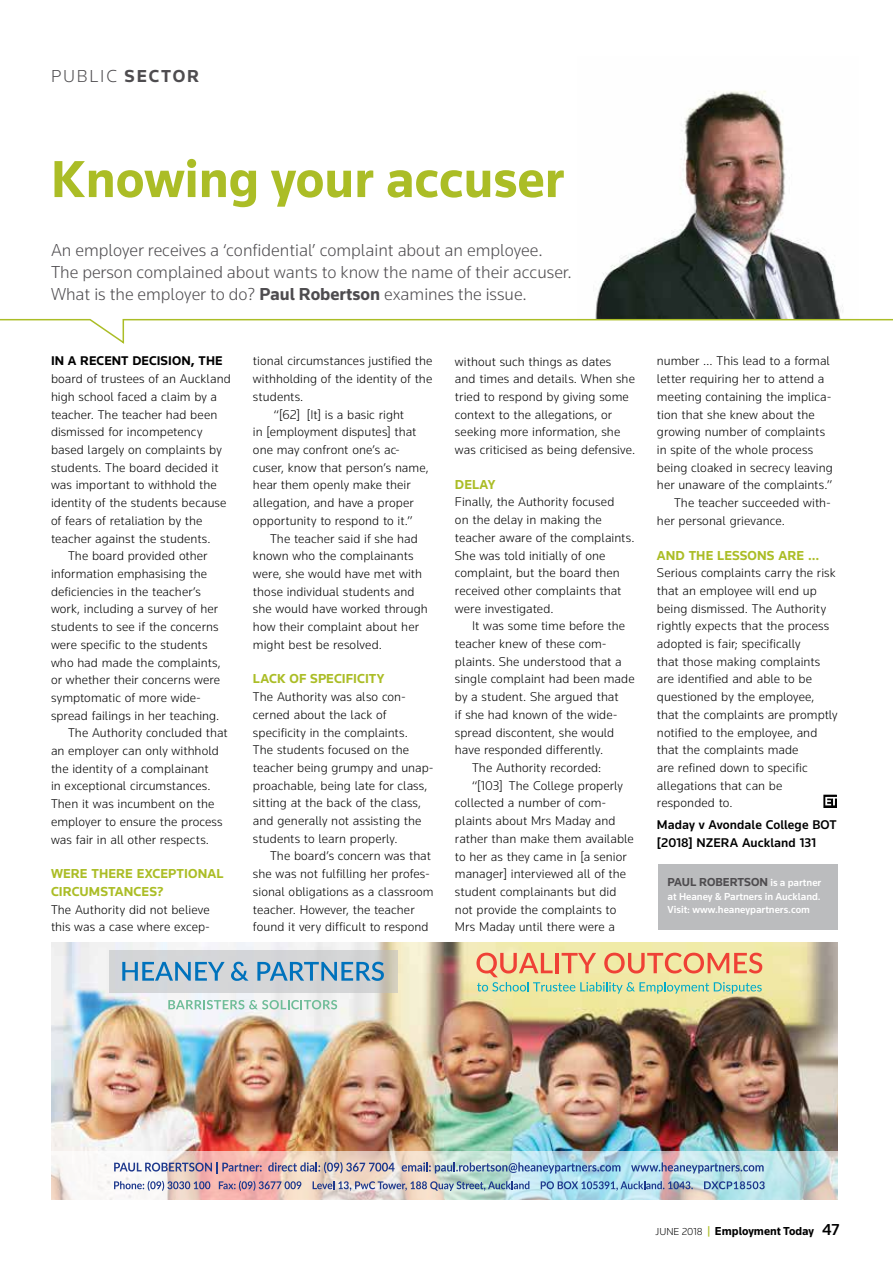
<style>
.page{position:relative;width:893px;height:1263px;background:#fff}
.page>*{position:absolute;margin:0;border:0;box-sizing:border-box;transform-origin:0 0}
.t1{font:700 54px "Knowledge";color:#abbd26}
.t2{font:300 18px/21.6px "Knowledge";color:#4e4c4f}
.t3{font:700 13.5px/17.7px "Knowledge";letter-spacing:.005em;color:#abbd26}
.t4{font:300 13.2px/17.7px "Knowledge";letter-spacing:.005em;color:#000}
.t5{font:500 13.2px/17.7px "Knowledge";letter-spacing:.005em;color:#000}
.t6{font:700 13.2px "Knowledge";letter-spacing:.005em;color:#000}
.t7{font:700 12px "Knowledge";color:#000}
.t8{font:700 12px "Knowledge";color:#4e4c4f}
.t9{font:500 10.5px/13.5px "Knowledge";color:#fff}
.s1{font-weight:700}
.s2{font-weight:500;font-size:10.5px;color:#fff}
.s3{font-weight:300;font-size:10.5px}
.s4{font-weight:500;font-size:10.5px;color:#abbd26}
.s5{font-weight:500;font-size:16.5px}
</style>
<div class="page">
<img style="left:595px;top:91px;width:248px;height:227px">
<img style="left:51px;top:943px;width:787px;height:209px">
<svg style="left:51px;top:1152px;width:787px;height:47px"></svg>
<svg style="left:476px;top:953px;width:286px;height:40px"></svg>
<svg style="left:109px;top:950px;width:288px;height:43px;fill:#d3d5d7"></svg>
<svg style="left:122px;top:962px;width:103px;height:19px"></svg>
<svg style="left:231px;top:962px;width:18px;height:19px"></svg>
<svg style="left:257px;top:962px;width:127px;height:19px"></svg>
<svg style="left:168px;top:1000px;width:169px;height:9px"></svg>
<svg style="left:114px;top:1162px;width:148px;height:11px"></svg>
<svg style="left:268px;top:1162px;width:127px;height:11px"></svg>
<svg style="left:402px;top:1162px;width:218px;height:11px"></svg>
<svg style="left:631px;top:1162px;width:133px;height:11px"></svg>
<svg style="left:114px;top:1181px;width:96px;height:10px"></svg>
<svg style="left:219px;top:1181px;width:82px;height:10px"></svg>
<svg style="left:313px;top:1181px;width:216px;height:10px"></svg>
<svg style="left:541px;top:1181px;width:152px;height:10px"></svg>
<svg style="left:704px;top:1181px;width:61px;height:8px"></svg>
<svg style="left:0;top:318px;width:893px;height:26px"></svg>
<div style="left:658px;top:864px;width:180px;height:66px;background:#bbbcbe"></div>
<div style="left:823px;top:795px;width:14px;height:13px;border:1px solid #000"></div>
<svg style="left:825px;top:797px;width:12px;height:8px"></svg>
<h2 class="t2" style="left:51px;top:65px;width:150px">PUBLIC <span class="s1">SECTOR</span></h2>
<h1 class="t1" style="left:51px;top:146px;width:514px">Knowing your accuser</h1>
<h2 class="t2" style="left:51px;top:239px;width:522px">An employer receives a ‘confidential’ complaint about an employee.<br>The person complained about wants to know the name of their accuser.<br>What is the employer to do? <span class="s1">Paul Robertson</span> examines the issue.</h2>
<p class="t6" style="left:51px;top:353px;width:173px">IN A RECENT DECISION, THE</p>
<p class="t4" style="left:51px;top:370px;width:181px">board of trustees of an Auckland</p>
<p class="t4" style="left:51px;top:387px;width:168px">high school faced a claim by a</p>
<p class="t4" style="left:51px;top:405px;width:168px">teacher. The teacher had been</p>
<p class="t4" style="left:51px;top:423px;width:153px">dismissed for incompetency</p>
<p class="t4" style="left:51px;top:440px;width:172px">based largely on complaints by</p>
<p class="t4" style="left:51px;top:458px;width:169px">students. The board decided it</p>
<p class="t4" style="left:51px;top:476px;width:167px">was important to withhold the</p>
<p class="t4" style="left:51px;top:494px;width:177px">identity of the students because</p>
<p class="t4" style="left:51px;top:511px;width:153px">of fears of retaliation by the</p>
<p class="t4" style="left:51px;top:529px;width:161px">teacher against the students.</p>
<p class="t4" style="left:68px;top:547px;width:141px">The board provided other</p>
<p class="t4" style="left:51px;top:564px;width:158px">information emphasising the</p>
<p class="t4" style="left:51px;top:582px;width:151px">deficiencies in the teacher’s</p>
<p class="t4" style="left:51px;top:600px;width:169px">work, including a survey of her</p>
<p class="t4" style="left:51px;top:618px;width:169px">students to see if the concerns</p>
<p class="t4" style="left:51px;top:635px;width:158px">were specific to the students</p>
<p class="t4" style="left:51px;top:653px;width:171px">who had made the complaints,</p>
<p class="t4" style="left:51px;top:671px;width:171px">or whether their concerns were</p>
<p class="t4" style="left:51px;top:688px;width:152px">symptomatic of more wide-</p>
<p class="t4" style="left:51px;top:706px;width:170px">spread failings in her teaching.</p>
<p class="t4" style="left:68px;top:724px;width:161px">The Authority concluded that</p>
<p class="t4" style="left:51px;top:741px;width:169px">an employer can only withhold</p>
<p class="t4" style="left:51px;top:759px;width:159px">the identity of a complainant</p>
<p class="t4" style="left:51px;top:777px;width:161px">in exceptional circumstances.</p>
<p class="t4" style="left:51px;top:795px;width:165px">Then it was incumbent on the</p>
<p class="t4" style="left:51px;top:812px;width:173px">employer to ensure the process</p>
<p class="t4" style="left:51px;top:830px;width:160px">was fair in all other respects.</p>
<p class="t3" style="left:51px;top:864px;width:174px">WERE THERE EXCEPTIONAL<br>CIRCUMSTANCES?</p>
<p class="t4" style="left:51px;top:900px;width:161px">The Authority did not believe this was a case where excep-</p>
<p class="t4" style="left:253px;top:352px;width:181px">tional circumstances justified the</p>
<p class="t4" style="left:253px;top:370px;width:181px">withholding of the identity of the</p>
<p class="t4" style="left:253px;top:387px;width:52px">students.</p>
<p class="t4" style="left:274px;top:405px;width:132px">“[62] [It] is a basic right</p>
<p class="t4" style="left:253px;top:423px;width:165px">in [employment disputes] that</p>
<p class="t4" style="left:253px;top:440px;width:148px">one may confront one’s ac-</p>
<p class="t4" style="left:253px;top:458px;width:177px">cuser, know that person’s name,</p>
<p class="t4" style="left:253px;top:476px;width:159px">hear them openly make their</p>
<p class="t4" style="left:253px;top:494px;width:162px">allegation, and have a proper</p>
<p class="t4" style="left:253px;top:511px;width:161px">opportunity to respond to it.”</p>
<p class="t4" style="left:270px;top:529px;width:149px">The teacher said if she had</p>
<p class="t4" style="left:253px;top:547px;width:162px">known who the complainants</p>
<p class="t4" style="left:253px;top:564px;width:171px">were, she would have met with</p>
<p class="t4" style="left:253px;top:582px;width:163px">those individual students and</p>
<p class="t4" style="left:253px;top:600px;width:176px">she would have worked through</p>
<p class="t4" style="left:253px;top:618px;width:167px">how their complaint about her</p>
<p class="t4" style="left:253px;top:635px;width:130px">might best be resolved.</p>
<p class="t3" style="left:253px;top:670px;width:133px">LACK OF SPECIFICITY</p>
<p class="t4" style="left:253px;top:688px;width:182px">The Authority was also con&shy;cerned about the lack of specificity in the complaints.<br>The students focused on the teacher being grumpy and unap&shy;proachable, being late for class, sitting at the back of the class, and generally not assisting the students to learn properly.</p>
<p class="t4" style="left:253px;top:847px;width:182px;text-indent:17px">The board’s concern was that she was not fulfilling her profes&shy;sional obligations as a classroom teacher. However, the teacher found it very difficult to respond</p>
<p class="t4" style="left:455px;top:352px;width:182px">without such things as dates and times and details. When she tried to respond by giving some context to the allegations, or seeking more information, she was criticised as being defensive.</p>
<p class="t3" style="left:455px;top:475px;width:42px">DELAY</p>
<p class="t4" style="left:455px;top:493px;width:181px">Finally, the Authority focused<br>on the delay in making the teacher aware of the complaints.<br>She was told initially of one complaint, but the board then received other complaints that were investigated.</p>
<p class="t4" style="left:472px;top:617px;width:155px">It was some time before the</p>
<p class="t4" style="left:455px;top:635px;width:153px">teacher knew of these com-</p>
<p class="t4" style="left:455px;top:652px;width:168px">plaints. She understood that a</p>
<p class="t4" style="left:455px;top:670px;width:181px">single complaint had been made</p>
<p class="t4" style="left:455px;top:688px;width:165px">by a student. She argued that</p>
<p class="t4" style="left:455px;top:705px;width:164px">if she had known of the wide-</p>
<p class="t4" style="left:455px;top:723px;width:161px">spread discontent, she would</p>
<p class="t4" style="left:455px;top:741px;width:150px">have responded differently.</p>
<p class="t4" style="left:472px;top:758px;width:131px">The Authority recorded:</p>
<p class="t4" style="left:472px;top:776px;width:152px">“[103] The College properly</p>
<p class="t4" style="left:455px;top:794px;width:153px">collected a number of com-</p>
<p class="t4" style="left:455px;top:812px;width:162px">plaints about Mrs Maday and</p>
<p class="t4" style="left:455px;top:829px;width:180px">rather than make them available</p>
<p class="t4" style="left:455px;top:847px;width:173px">to her as they came in [a senior</p>
<p class="t4" style="left:455px;top:865px;width:173px">manager] interviewed all of the</p>
<p class="t4" style="left:455px;top:882px;width:163px">student complainants but did</p>
<p class="t4" style="left:455px;top:900px;width:163px">not provide the complaints to</p>
<p class="t4" style="left:455px;top:918px;width:162px">Mrs Maday until there were a</p>
<p class="t4" style="left:657px;top:352px;width:175px">number … This lead to a formal</p>
<p class="t4" style="left:657px;top:370px;width:169px">letter requiring her to attend a</p>
<p class="t4" style="left:657px;top:387px;width:176px">meeting containing the implica-</p>
<p class="t4" style="left:657px;top:405px;width:159px">tion that she knew about the</p>
<p class="t4" style="left:657px;top:423px;width:170px">growing number of complaints</p>
<p class="t4" style="left:657px;top:440px;width:158px">in spite of the whole process</p>
<p class="t4" style="left:657px;top:458px;width:177px">being cloaked in secrecy leaving</p>
<p class="t4" style="left:657px;top:476px;width:177px">her unaware of the complaints.”</p>
<p class="t4" style="left:674px;top:494px;width:158px">The teacher succeeded with-</p>
<p class="t4" style="left:657px;top:511px;width:129px">her personal grievance.</p>
<p class="t3" style="left:657px;top:546px;width:164px">AND THE LESSONS ARE …</p>
<p class="t4" style="left:657px;top:564px;width:182px">Serious complaints carry the risk that an employee will end up being dismissed. The Authority rightly expects that the process adopted is fair; specifically<br>that those making complaints are identified and able to be questioned by the employee, that the complaints are promptly notified to the employee, and that the complaints made<br>are refined down to specific allegations that can be responded to.</p>
<p class="t5" style="left:657px;top:816px;width:181px">Maday v Avondale College BOT [2018] NZERA Auckland 131</p>
<p class="t8" style="left:668px;top:875px;width:155px">PAUL ROBERTSON <span class="s2">is a partner</span></p>
<p class="t9" style="left:668px;top:889px;width:155px">at Heaney &amp; Partners in Auckland.<br>Visit: www.heaneypartners.com</p>
<p class="t7" style="left:656px;top:1224px;width:185px"><span class="s3">JUNE 2018</span> <span class="s4">|</span> Employment Today <span class="s5">47</span></p>
</div>
